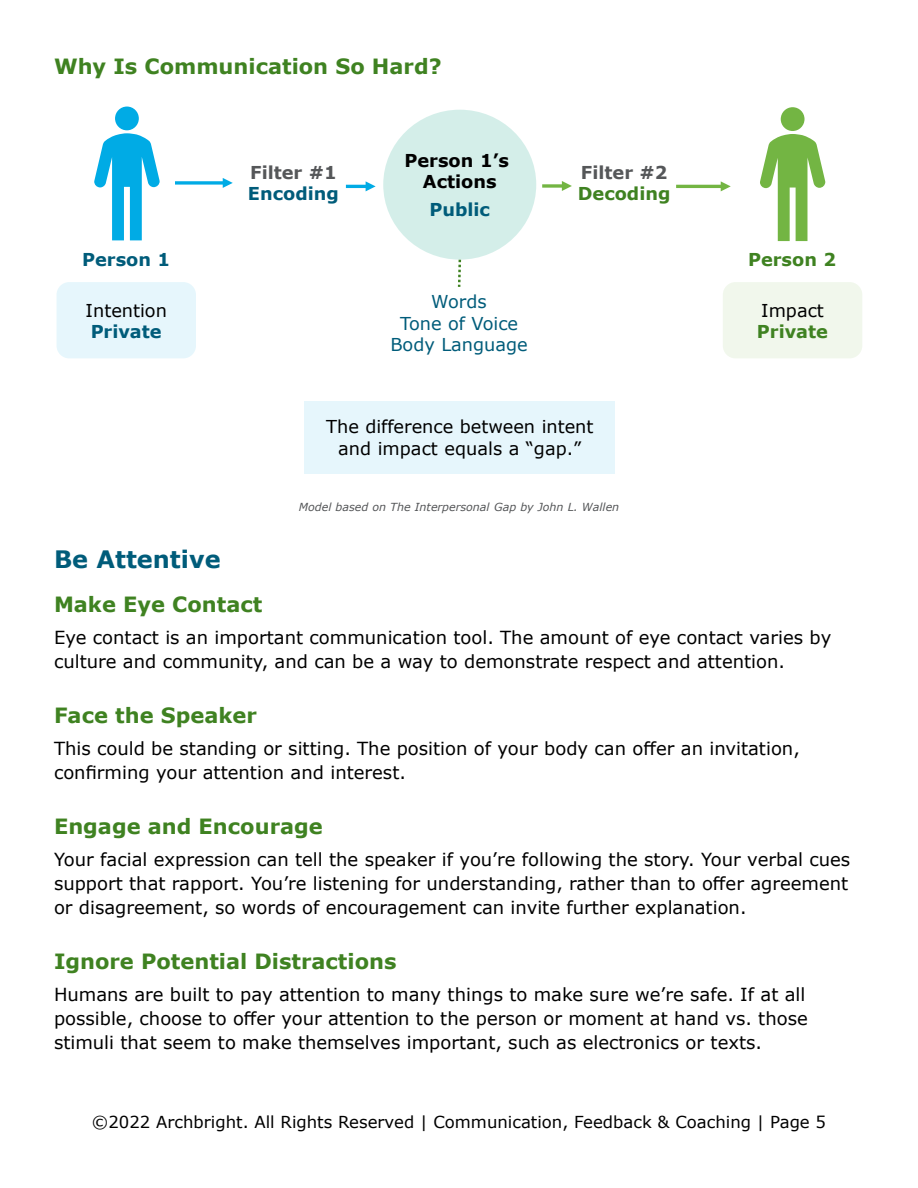
<style>
.page{position:relative;width:918px;height:1188px;background:#fff}
.page>*{position:absolute;margin:0;border:0;box-sizing:border-box;transform-origin:0 0}
.t1{font:700 24px "Verdana";color:#005c7a}
.t2{font:700 21px "Verdana";color:#3f8221}
.t3{font:18px/24px "Verdana";color:#000}
.t4{font:17.7px/21.3px "Verdana";color:#000;text-align:center}
.t5{font:700 17.7px "Verdana";color:#005c7a}
.t6{font:17.7px/21.3px "Verdana";color:#005c7a;text-align:center}
.t7{font:700 17.7px "Verdana";color:#3f8221}
.t8{font:700 17.7px "Verdana";color:#555759}
.t9{font:700 17.7px/21.3px "Verdana";color:#000;text-align:center}
.t10{font:16.5px "Verdana";color:#000}
.t11{font:italic 11.1px "Verdana";color:#555759}
</style>
<div class="page">
<svg style="left:457px;top:260px;width:5px;height:27px"></svg>
<div style="left:383px;top:110px;width:153px;height:150px;background:#d4eee9;border-radius:50%"></div>
<div style="left:115px;top:107px;width:24px;height:23px;background:#00abe5;border-radius:50%"></div>
<svg style="left:94px;top:133px;width:66px;height:107px"></svg>
<div style="left:56px;top:282px;width:140px;height:76px;background:#e6f6fc;border-radius:13px"></div>
<div style="left:781px;top:107px;width:24px;height:24px;background:#73b543;border-radius:50%"></div>
<svg style="left:760px;top:134px;width:65px;height:107px"></svg>
<div style="left:723px;top:282px;width:139px;height:76px;background:#f1f7ec;border-radius:13px"></div>
<svg style="left:175px;top:181px;width:48px;height:4px"></svg>
<svg style="left:223px;top:178px;width:10px;height:10px"></svg>
<hr style="left:346px;top:185px;width:21px;height:3px;background:#00abe5">
<svg style="left:366px;top:181px;width:10px;height:10px"></svg>
<hr style="left:676px;top:185px;width:46px;height:3px;background:#73b543">
<svg style="left:721px;top:181px;width:10px;height:10px"></svg>
<svg style="left:542px;top:184px;width:20px;height:4px"></svg>
<svg style="left:562px;top:181px;width:10px;height:10px"></svg>
<div style="left:305px;top:401px;width:310px;height:72px;background:#e6f6fc"></div>
<p class="t2" style="left:54px;top:52px;width:389px">Why Is Communication So Hard?</p>
<p class="t5" style="left:82px;top:247px;width:90px">Person 1</p>
<p class="t4" style="left:86px;top:299px;width:83px">Intention</p>
<p class="t5" style="left:91px;top:319px;width:73px">Private</p>
<p class="t8" style="left:250px;top:160px;width:88px">Filter #1</p>
<p class="t5" style="left:248px;top:181px;width:92px">Encoding</p>
<p class="t9" style="left:405px;top:149px;width:106px">Person 1’s<br>Actions</p>
<p class="t5" style="left:430px;top:197px;width:62px">Public</p>
<p class="t6" style="left:390px;top:291px;width:139px">Words<br>Tone of Voice<br>Body Language</p>
<p class="t8" style="left:581px;top:160px;width:88px">Filter #2</p>
<p class="t7" style="left:578px;top:181px;width:94px">Decoding</p>
<p class="t4" style="left:326px;top:416px;width:269px">The difference between intent and impact equals a “gap.”</p>
<p class="t11" style="left:299px;top:499px;width:322px">Model based on The Interpersonal Gap by John L. Wallen</p>
<p class="t7" style="left:748px;top:247px;width:90px">Person 2</p>
<p class="t4" style="left:761px;top:299px;width:64px">Impact</p>
<p class="t7" style="left:757px;top:319px;width:73px">Private</p>
<h1 class="t1" style="left:54px;top:542px;width:168px">Be Attentive</h1>
<p class="t2" style="left:54px;top:590px;width:210px">Make Eye Contact</p>
<p class="t3" style="left:54px;top:625px;width:779px">Eye contact is an important communication tool. The amount of eye contact varies by culture and community, and can be a way to demonstrate respect and attention.</p>
<p class="t2" style="left:54px;top:701px;width:204px">Face the Speaker</p>
<p class="t3" style="left:54px;top:736px;width:747px">This could be standing or sitting. The position of your body can offer an invitation, confirming your attention and interest.</p>
<p class="t2" style="left:54px;top:812px;width:270px">Engage and Encourage</p>
<p class="t3" style="left:54px;top:847px;width:798px;text-align:justify">Your facial expression can tell the speaker if you’re following the story. Your verbal cues support that rapport. You’re listening for understanding, rather than to offer agreement or disagreement, so words of encouragement can invite further explanation.</p>
<p class="t2" style="left:54px;top:947px;width:344px">Ignore Potential Distractions</p>
<p class="t3" style="left:54px;top:982px;width:755px">Humans are built to pay attention to many things to make sure we’re safe. If at all possible, choose to offer your attention to the person or moment at hand vs. those stimuli that seem to make themselves important, such as electronics or texts.</p>
<p class="t10" style="left:92px;top:1111px;width:736px">©2022 Archbright. All Rights Reserved | Communication, Feedback &amp; Coaching | Page 5</p>
</div>
